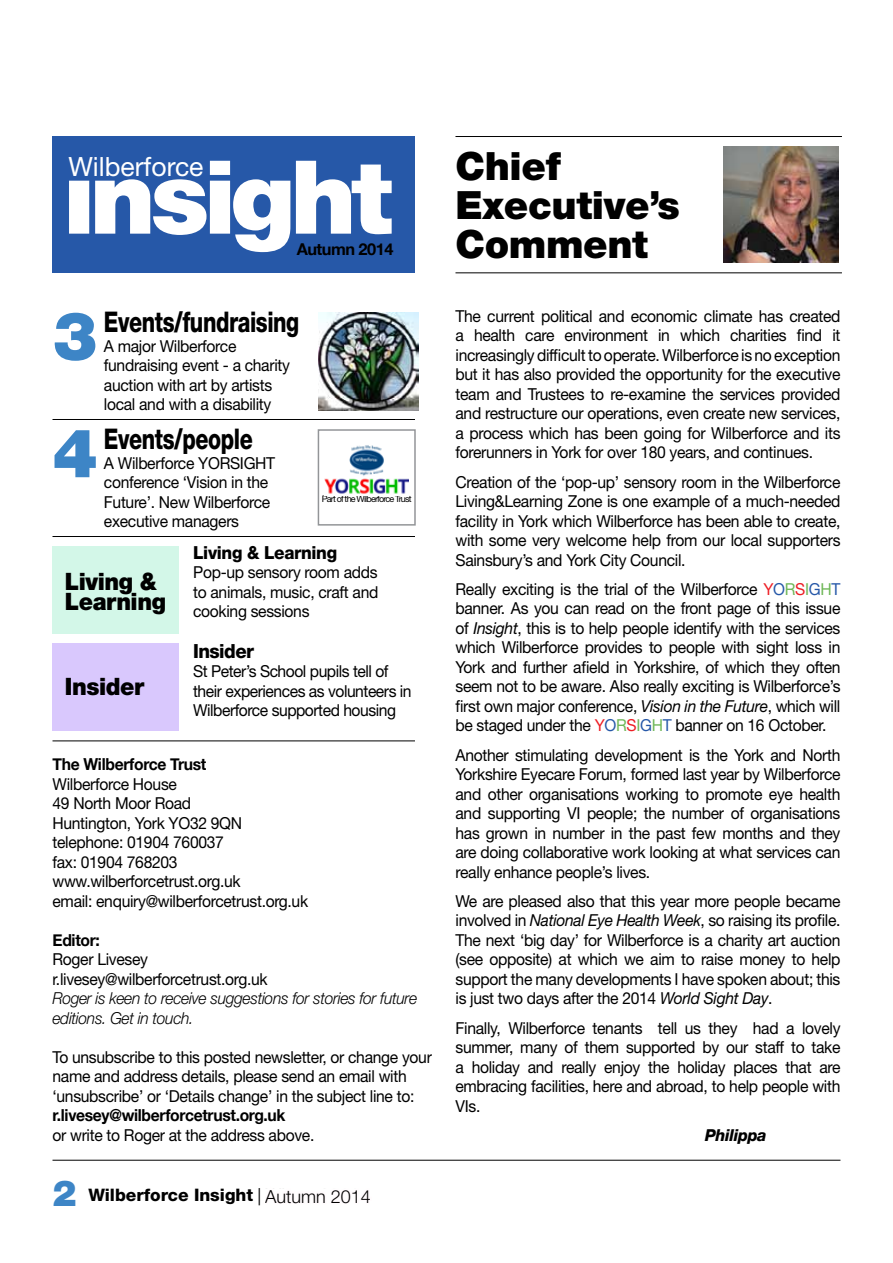
<style>
.page{position:relative;width:893px;height:1263px;background:#fff}
.page>*{position:absolute;margin:0;border:0;box-sizing:border-box;transform-origin:0 0}
.t1{font:900 102px "Helvetica Neue LT Std";letter-spacing:-.05em;color:#fff}
.t2{font:900 67.5px/117px "Helvetica Neue LT Std";color:#3d85c6}
.t3{font:900 39px/39px "Helvetica Neue LT Std";letter-spacing:-.01em;color:#000}
.t4{font:800 28.5px "Helvetica Neue LT Std";letter-spacing:-.02em;color:#000;scale:.75 1}
.t5{font:26.55px "Helvetica Neue LT Std";color:#fff}
.t6{font:900 24px/19.5px "Helvetica Neue LT Std";letter-spacing:-.02em;color:#000;scale:.95 1}
.t7{font:800 19.5px "Helvetica Neue LT Std";letter-spacing:-.03em;color:#000;scale:.95 1}
.t8{font:800 18px "Helvetica Neue LT Std";letter-spacing:-.02em;color:#000;scale:.95 1}
.t9{font:300 18px "Helvetica Neue LT Std";color:#000}
.t10{font:800 17.25px "Helvetica Neue LT Std";color:#000}
.t11{font:16.5px/19.5px "Helvetica Neue LT Std";letter-spacing:-.02em;color:#000;text-align:justify;scale:.95 1}
.t12{font:italic 300 16.5px/19.5px "Helvetica Neue LT Std";letter-spacing:-.02em;color:#000;scale:.95 1}
.t13{font:700 16.5px "Helvetica Neue";letter-spacing:-.02em;color:#000;scale:.95 1}
.t14{font:italic 800 16.5px "Helvetica Neue LT Std";letter-spacing:-.02em;color:#000;scale:.95 1}
.t15{font:700 16.35px "Helvetica Neue";letter-spacing:-.03em;color:#000}
.t16{font:9px "Helvetica Neue LT Std";letter-spacing:-.09em;color:#000}
.s1{font-weight:900;font-size:36px;color:#3d85c6}
.s2{font-family:"Minion Pro";font-weight:400}
.s3{font-weight:400}
.s4{color:#ed1d24}
.s5{color:#2658a8}
.s6{color:#6fb758}
.s7{font-style:italic}
.s8{color:#000101}
</style>
<div class="page">
<hr style="left:52px;top:1160px;width:788px;height:1px;background:#000">
<div style="left:318px;top:429px;width:98px;height:97px;border:2px solid #939598"></div>
<div style="left:52px;top:136px;width:363px;height:137px;background:#2658a8"></div>
<hr style="left:455px;top:136px;width:387px;height:1px;background:#000">
<hr style="left:455px;top:273px;width:387px;height:1px;background:#000">
<hr style="left:52px;top:419px;width:363px;height:1px;background:#000">
<hr style="left:52px;top:536px;width:363px;height:1px;background:#000">
<hr style="left:52px;top:741px;width:363px;height:1px;background:#000">
<div style="left:52px;top:546px;width:127px;height:88px;background:#d3f7e8"></div>
<div style="left:52px;top:644px;width:127px;height:87px;background:#d9c8fd"></div>
<img style="left:319px;top:312px;width:99px;height:98px">
<img style="left:324px;top:445px;width:84px;height:49px">
<img style="left:724px;top:146px;width:115px;height:117px">
<h3 class="t5" style="left:68px;top:150px;width:137px">Wilberforce</h3>
<h1 class="t1" style="left:63px;top:136px;width:331px">insight</h1>
<p class="t15" style="left:297px;top:239px;width:98px">Autumn 2014</p>
<h2 class="t2" style="left:52px;top:277px;width:47px">3<br>4</h2>
<h3 class="t4" style="left:104px;top:305px;width:262px">Events/fundraising</h3>
<p class="t11" style="left:104px;top:336px;width:197px;text-align:left">A major Wilberforce fundraising event - a charity auction with art by artists local and with a disability</p>
<h3 class="t4" style="left:104px;top:422px;width:200px">Events/people</h3>
<p class="t11" style="left:104px;top:453px;width:182px;text-align:left">A Wilberforce YORSIGHT conference ‘Vision in the<br>Future’. New Wilberforce executive managers</p>
<p class="t16" style="left:322px;top:493px;width:91px">Part of the Wilberforce Trust</p>
<h3 class="t6" style="left:65px;top:572px;width:108px">Living &amp;<br>Learning</h3>
<h3 class="t6" style="left:65px;top:677px;width:85px">Insider</h3>
<p class="t8" style="left:193px;top:542px;width:153px">Living &amp; Learning</p>
<p class="t11" style="left:193px;top:563px;width:196px">Pop-up sensory room adds to animals, music, craft and cooking sessions</p>
<p class="t7" style="left:193px;top:639px;width:66px">Insider</p>
<p class="t11" style="left:193px;top:661px;width:231px;text-align:left">St Peter’s School pupils tell of their experiences as volunteers in<br>Wilberforce supported housing</p>
<p class="t13" style="left:52px;top:754px;width:164px">The Wilberforce Trust</p>
<p class="t11" style="left:52px;top:774px;width:271px;text-align:left">Wilberforce House<br>49 North Moor Road<br>Huntington, York YO32 9QN telephone: 01904 760037<br>fax: 01904 768203 www.wilberforcetrust.org.uk<br>email: enquiry@wilberforcetrust.org.uk</p>
<p class="t13" style="left:52px;top:930px;width:51px">Editor:</p>
<p class="t11" style="left:52px;top:949px;width:228px">Roger Livesey r.livesey@wilberforcetrust.org.uk</p>
<p class="t12" style="left:52px;top:988px;width:385px">Roger is keen to receive suggestions for stories for future editions. Get in touch.</p>
<p class="t11" style="left:52px;top:1047px;width:401px;text-align:left">To unsubscribe to this posted newsletter, or change your name and address details, please send an email with ‘unsubscribe’ or ‘Details change’ in the subject line to:</p>
<p class="t13" style="left:52px;top:1105px;width:247px">r.livesey@wilberforcetrust.org.uk</p>
<p class="t11" style="left:52px;top:1125px;width:277px">or write to Roger at the address above.</p>
<p class="t10" style="left:52px;top:1185px;width:307px"><span class="s1">2</span> Wilberforce Insight <span class="s2">|</span> <span class="s3">Winter 2014</span></p>
<p class="t9" style="left:265px;top:1185px;width:107px">Autumn 2014</p>
<h3 class="t3" style="left:455px;top:146px;width:226px">Chief<br>Executive’s<br>Comment</h3>
<p class="t11" style="left:455px;top:306px;width:407px">The current political and economic climate has created a health care environment in which charities find it increasingly difficult to operate. Wilberforce is no exception but it has also provided the opportunity for the executive team and Trustees to re-examine the services provided and restructure our operations, even create new services, a process which has been going for Wilberforce and its forerunners in York for over 180 years, and continues.</p>
<p class="t11" style="left:455px;top:472px;width:407px">Creation of the ‘pop-up’ sensory room in the Wilberforce Living&amp;Learning Zone is one example of a much-needed facility in York which Wilberforce has been able to create, with some very welcome help from our local supporters Sainsbury’s and York City Council.</p>
<p class="t11" style="left:455px;top:579px;width:407px">Really exciting is the trial of the Wilberforce <span class="s4">Y</span><span class="s5">O</span><span class="s6">R</span><span class="s4">S</span><span class="s6">I</span><span class="s5">G</span><span class="s6">H</span><span class="s5">T </span>banner. As you can read on the front page of this issue of <span class="s7">Insight</span>, this is to help people identify with the services which Wilberforce provides to people with sight loss in York and further afield in Yorkshire, of which they often seem not to be aware. Also really exciting is Wilberforce’s first own major conference, <span class="s7">Vision in the Future</span>, which will be staged under the <span class="s4">Y</span><span class="s5">O</span><span class="s6">R</span><span class="s4">S</span><span class="s6">I</span><span class="s5">G</span><span class="s6">H</span><span class="s5">T</span> banner on 16 October.</p>
<p class="t11" style="left:455px;top:745px;width:407px">Another stimulating development is the <span class="s8">York and North Yorkshire</span> Eyecare Forum, formed last year by Wilberforce and other organisations working to promote eye health and supporting VI people; the number of organisations has grown in number in the past few months and they are doing collaborative work looking at what services can really enhance people’s lives.</p>
<p class="t11" style="left:455px;top:891px;width:407px">We are pleased also that this year more people became involved in <span class="s7">National Eye Health Week</span>, so raising its profile.<br>The next ‘big day’ for Wilberforce is a charity art auction (see opposite) at which we aim to raise money to help support the many developments I have spoken about; this is just two days after the 2014 <span class="s7">World Sight Day</span>.</p>
<p class="t11" style="left:455px;top:1018px;width:407px">Finally, Wilberforce tenants tell us they had a lovely summer, many of them supported by our staff to take a holiday and really enjoy the holiday places that are embracing facilities, here and abroad, to help people with VIs.</p>
<p class="t14" style="left:705px;top:1125px;width:66px">Philippa</p>
</div>
